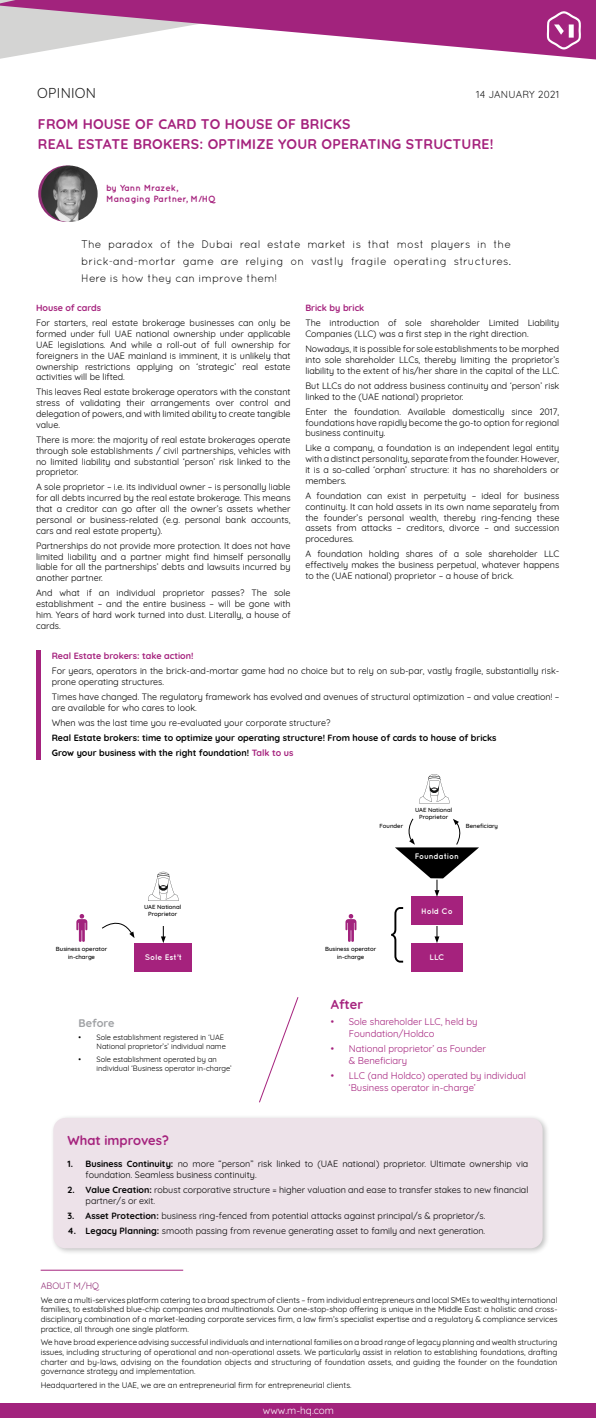
<style>
.page{position:relative;width:596px;height:1418px;background:#fff}
.page>*{position:absolute;margin:0;border:0;box-sizing:border-box;transform-origin:0 0}
.t1{font:100 64px "Proxima Nova Cond";color:#000}
.t2{font:700 14px/20px "Quicksand";letter-spacing:.02em;color:#a5227d}
.t3{font:14px "Quicksand";letter-spacing:.02em;color:#1c1c1c}
.t4{font:700 13px "Quicksand";color:#a5227d}
.t5{font:11px/17px "Quicksand";color:#000;text-align:justify}
.t6{font:700 11px "Quicksand";color:#9fa1a4}
.t7{font:10px "Quicksand";letter-spacing:.02em;color:#1c1c1c}
.t8{font:10px "Quicksand";color:#fff}
.t9{font:9.5px/11.4px "Quicksand";color:#a5227d}
.t10{font:9px/10.8px "Quicksand";color:#000;text-align:justify}
.t11{font:700 9px/15px "Quicksand";color:#000}
.t12{font:700 9px "Quicksand";color:#a5227d}
.t13{font:700 9px/10.8px "Quicksand";color:#a5227d}
.t14{font:9px "Quicksand";color:#922f76}
.t15{font:8px/9.6px "Quicksand";color:#000;text-align:justify}
.t16{font:700 8px "Quicksand";color:#fff}
.t17{font:7.5px/9px "Quicksand";color:#000;text-align:right}
.t18{font:500 6px/7.2px "Quicksand";color:#000;text-align:center}
.s1{color:#a5227d}
.s2{font-weight:700}
</style>
<div class="page">
<div style="left:0;top:1402px;width:595px;height:15px;background:#a2237d"></div>
<svg style="left:0;top:0;width:595px;height:59px;fill:#a2237d"></svg>
<svg style="left:546px;top:11px;width:34px;height:38px"></svg>
<svg style="left:38px;top:165px;width:57px;height:57px"></svg>
<img style="left:41px;top:166px;width:57px;height:56px;border-radius:28px">
<div style="left:36px;top:649px;width:5px;height:110px;background:#a5227d"></div>
<div style="left:50px;top:1114px;width:499px;height:141px;background:#000;opacity:.25"></div>
<div style="left:53px;top:1117px;width:489px;height:131px;background:#ede2e9;border-radius:12px"></div>
<hr style="left:41px;top:1269px;width:142px;height:1px;background:#a5227d">
<svg style="left:148px;top:871px;width:30px;height:30px"></svg>
<svg style="left:419px;top:800px;width:31px;height:4px"></svg>
<svg style="left:419px;top:774px;width:30px;height:29px"></svg>
<div style="left:135px;top:943px;width:57px;height:28px;background:#a5227d"></div>
<div style="left:411px;top:943px;width:51px;height:28px;background:#a5227d"></div>
<div style="left:411px;top:896px;width:51px;height:28px;background:#a5227d"></div>
<svg style="left:161px;top:926px;width:5px;height:17px"></svg>
<svg style="left:434px;top:926px;width:5px;height:17px"></svg>
<svg style="left:102px;top:922px;width:32px;height:16px"></svg>
<svg style="left:345px;top:914px;width:11px;height:28px"></svg>
<svg style="left:77px;top:914px;width:10px;height:28px"></svg>
<svg style="left:395px;top:818px;width:83px;height:78px"></svg>
<svg style="left:259px;top:997px;width:39px;height:105px"></svg>
<h2 class="t3" style="left:37px;top:82px;width:60px">OPINION</h2>
<p class="t7" style="left:476px;top:87px;width:84px">14 JANUARY 2021</p>
<h2 class="t2" style="left:38px;top:113px;width:457px">FROM HOUSE OF CARD TO HOUSE OF BRICKS<br>REAL ESTATE BROKERS: OPTIMIZE YOUR OPERATING STRUCTURE!</h2>
<p class="t13" style="left:106px;top:182px;width:111px">by Yann Mrazek,<br>Managing Partner, M/HQ</p>
<p class="t5" style="left:81px;top:235px;width:431px">The paradox of the Dubai real estate market is that most players in the brick-and-mortar game are relying on vastly fragile operating structures.<br>Here is how they can improve them!</p>
<p class="t12" style="left:36px;top:301px;width:67px">House of cards</p>
<p class="t10" style="left:36px;top:317px;width:256px">For starters, real estate brokerage businesses can only be formed under full UAE national ownership under applicable UAE legislations. And while a roll-out of full ownership for foreigners in the UAE mainland is imminent, it is unlikely that ownership restrictions applying on ‘strategic’ real estate activities will be lifted.</p>
<p class="t10" style="left:36px;top:386px;width:256px">This leaves Real estate brokerage operators with the constant stress of validating their arrangements over control and delegation of powers, and with limited ability to create tangible value.</p>
<p class="t10" style="left:36px;top:433px;width:256px">There is more: the majority of real estate brokerages operate through sole establishments / civil partnerships, vehicles with no limited liability and substantial ‘person’ risk linked to the proprietor.</p>
<p class="t10" style="left:36px;top:481px;width:256px">A sole proprietor – i.e. its individual owner – is personally liable for all debts incurred by the real estate brokerage. This means that a creditor can go after all the owner’s assets whether personal or business-related (e.g. personal bank accounts, cars and real estate property).</p>
<p class="t10" style="left:36px;top:539px;width:256px">Partnerships do not provide more protection. It does not have limited liability and a partner might find himself personally liable for all the partnerships’ debts and lawsuits incurred by another partner.</p>
<p class="t10" style="left:36px;top:586px;width:256px">And what if an individual proprietor passes? The sole establishment – and the entire business – will be gone with him. Years of hard work turned into dust. Literally, a house of cards.</p>
<p class="t12" style="left:305px;top:301px;width:61px">Brick by brick</p>
<p class="t10" style="left:305px;top:317px;width:255px">The introduction of sole shareholder Limited Liability<br>Companies (LLC) was a first step in the right direction.</p>
<p class="t10" style="left:305px;top:343px;width:255px">Nowadays, it is possible for sole establishments to be morphed into sole shareholder LLCs, thereby limiting the proprietor’s liability to the extent of his/her share in the capital of the LLC.</p>
<p class="t10" style="left:305px;top:379px;width:255px">But LLCs do not address business continuity and ‘person’ risk linked to the (UAE national) proprietor.</p>
<p class="t10" style="left:305px;top:405px;width:255px">Enter the foundation. Available domestically since 2017, foundations have rapidly become the go-to option for regional business continuity.</p>
<p class="t10" style="left:305px;top:442px;width:255px">Like a company, a foundation is an independent legal entity with a distinct personality, separate from the founder. However, it is a so-called ‘orphan’ structure: it has no shareholders or members.</p>
<p class="t10" style="left:305px;top:489px;width:255px">A foundation can exist in perpetuity – ideal for business continuity. It can hold assets in its own name separately from the founder’s personal wealth, thereby ring-fencing these assets from attacks – creditors, divorce – and succession procedures.</p>
<p class="t10" style="left:305px;top:547px;width:255px">A foundation holding shares of a sole shareholder LLC effectively makes the business perpetual, whatever happens to the (UAE national) proprietor – a house of brick.</p>
<p class="t12" style="left:52px;top:648px;width:143px">Real Estate brokers: take action!</p>
<p class="t10" style="left:52px;top:665px;width:508px">For years, operators in the brick-and-mortar game had no choice but to rely on sub-par, vastly fragile, substantially risk&shy;prone operating structures.</p>
<p class="t10" style="left:52px;top:690px;width:509px">Times have changed. The regulatory framework has evolved and avenues of structural optimization – and value creation! – are available for who cares to look.</p>
<p class="t10" style="left:52px;top:716px;width:280px">When was the last time you re-evaluated your corporate structure?</p>
<p class="t11" style="left:52px;top:729px;width:446px">Real Estate brokers: time to optimize your operating structure! From house of cards to house of bricks<br>Grow your business with the right foundation! <span class="s1">Talk to us</span></p>
<p class="t18" style="left:415px;top:805px;width:39px">UAE National<br>Proprietor</p>
<p class="t18" style="left:56px;top:945px;width:53px">Business operator in-charge</p>
<p class="t18" style="left:379px;top:822px;width:25px">Founder</p>
<p class="t18" style="left:465px;top:822px;width:34px">Beneficiary</p>
<p class="t16" style="left:414px;top:851px;width:46px">Foundation</p>
<p class="t18" style="left:144px;top:902px;width:39px">UAE National<br>Proprietor</p>
<h1 class="t1" style="left:390px;top:882px;width:15px">{</h1>
<p class="t16" style="left:421px;top:906px;width:33px">Hold Co</p>
<p class="t18" style="left:325px;top:945px;width:53px">Business operator in-charge</p>
<p class="t16" style="left:145px;top:952px;width:39px">Sole Est’t</p>
<p class="t16" style="left:429px;top:952px;width:16px">LLC</p>
<p class="t6" style="left:79px;top:1013px;width:37px">Before</p>
<p class="t17" style="left:79px;top:1032px;width:149px">• Sole establishment registered in ‘UAE<br>National proprietor’s’ individual name</p>
<p class="t17" style="left:97px;top:1054px;width:136px;text-align:left;text-indent:-18px">• Sole establishment operated by an individual ‘Business operator in-charge’</p>
<h3 class="t4" style="left:330px;top:994px;width:34px">After</h3>
<p class="t9" style="left:348px;top:1015px;width:130px;text-indent:-18px">• Sole shareholder LLC, held by<br>Foundation/Holdco</p>
<p class="t9" style="left:348px;top:1042px;width:139px;text-indent:-18px">• National proprietor’ as Founder &amp; Beneficiary</p>
<p class="t9" style="left:348px;top:1069px;width:178px;text-indent:-18px">• LLC (and Holdco) operated by individual ‘Business operator in-charge’</p>
<h3 class="t4" style="left:67px;top:1129px;width:103px">What improves?</h3>
<p class="t10" style="left:85px;top:1157px;width:444px;text-indent:-18px"><span class="s2">1. Business Continuity:</span> no more “person” risk linked to (UAE national) proprietor. Ultimate ownership via foundation. Seamless business continuity.</p>
<p class="t10" style="left:85px;top:1183px;width:444px;text-indent:-18px"><span class="s2">2. Value Creation:</span> robust corporative structure = higher valuation and ease to transfer stakes to new financial partner/s or exit.</p>
<p class="t10" style="left:67px;top:1209px;width:419px"><span class="s2">3. Asset Protection:</span> business ring-fenced from potential attacks against principal/s &amp; proprietor/s.</p>
<p class="t10" style="left:67px;top:1224px;width:419px"><span class="s2">4. Legacy Planning:</span> smooth passing from revenue generating asset to family and next generation.</p>
<p class="t14" style="left:41px;top:1278px;width:60px">ABOUT M/HQ</p>
<p class="t15" style="left:41px;top:1294px;width:518px">We are a multi-services platform catering to a broad spectrum of clients – from individual entrepreneurs and local SMEs to wealthy international families, to established blue-chip companies and multinationals. Our one-stop-shop offering is unique in the Middle East: a holistic and cross&shy;disciplinary combination of a market-leading corporate services firm, a law firm’s specialist expertise and a regulatory &amp; compliance services practice, all through one single platform.</p>
<p class="t15" style="left:41px;top:1336px;width:518px">We have broad experience advising successful individuals and international families on a broad range of legacy planning and wealth structuring issues, including structuring of operational and non-operational assets. We particularly assist in relation to establishing foundations, drafting charter and by-laws, advising on the foundation objects and structuring of foundation assets, and guiding the founder on the foundation governance strategy and implementation.</p>
<p class="t15" style="left:41px;top:1379px;width:312px">Headquartered in the UAE, we are an entrepreneurial firm for entrepreneurial clients.</p>
<p class="t8" style="left:263px;top:1402px;width:73px">www.m-hq.com</p>
</div>
